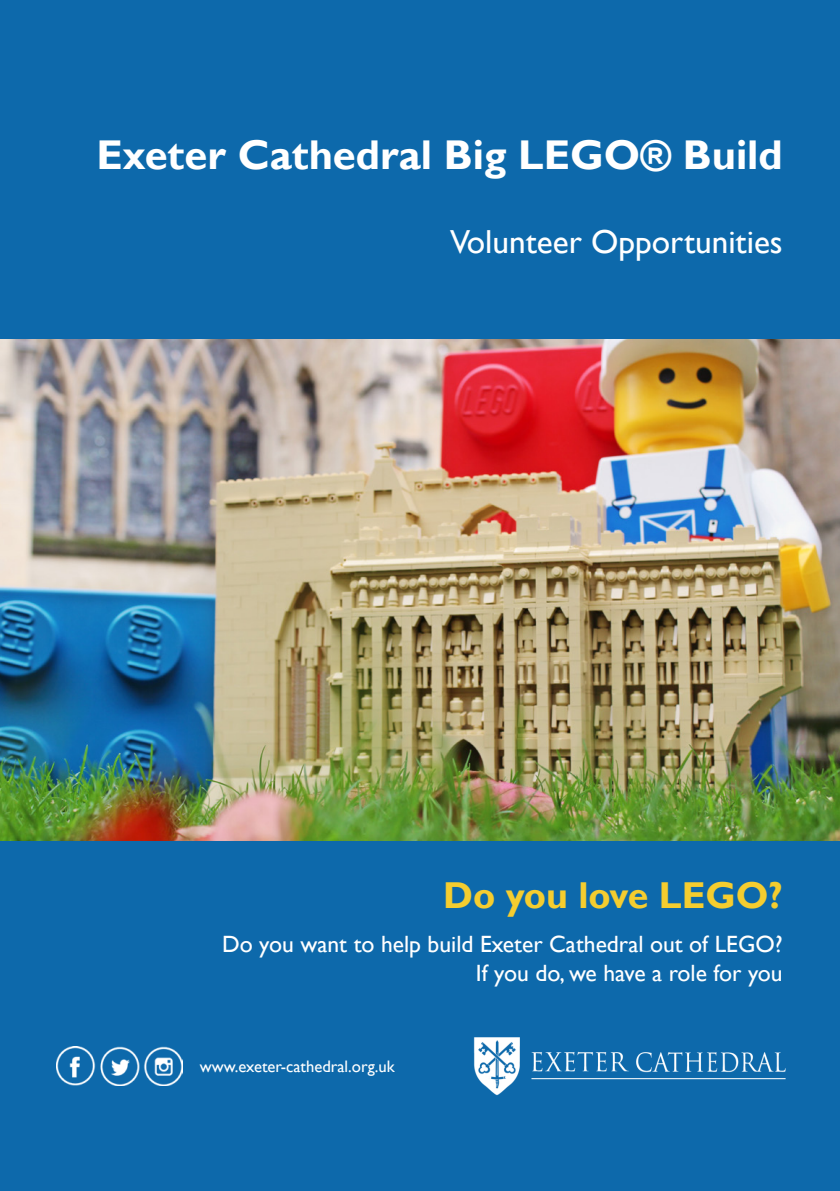
<style>
.page{position:relative;width:840px;height:1191px;background:#fff}
.page>*{position:absolute;margin:0;border:0;box-sizing:border-box;transform-origin:0 0}
.t1{font:700 41.6px "Gill Sans";color:#fff}
.t2{font:700 37.4px "Gill Sans";color:#f5cd2f}
.t3{font:33.2px "Gill Sans";color:#fff}
.t4{font:23.6px "Gill Sans";color:#fff}
.t5{font:16.6px "Gill Sans";color:#fff}
</style>
<div class="page">
<div style="left:0;top:0;width:839px;height:1191px;background:#0d69ab"></div>
<img style="left:473px;top:1037px;width:313px;height:59px">
<img style="left:0;top:339px;width:839px;height:501px">
<img style="left:56px;top:1046px;width:126px;height:39px">
<p class="t1" style="left:96px;top:129px;width:687px">Exeter Cathedral Big LEGO® Build</p>
<p class="t3" style="left:450px;top:223px;width:334px">Volunteer Opportunities</p>
<p class="t2" style="left:443px;top:872px;width:341px">Do you love LEGO?</p>
<p class="t4" style="left:222px;top:930px;width:562px">Do you want to help build Exeter Cathedral out of LEGO?</p>
<p class="t4" style="left:475px;top:958px;width:308px">If you do, we have a role for you</p>
<p class="t5" style="left:200px;top:1056px;width:196px">www.exeter-cathedral.org.uk</p>
</div>
